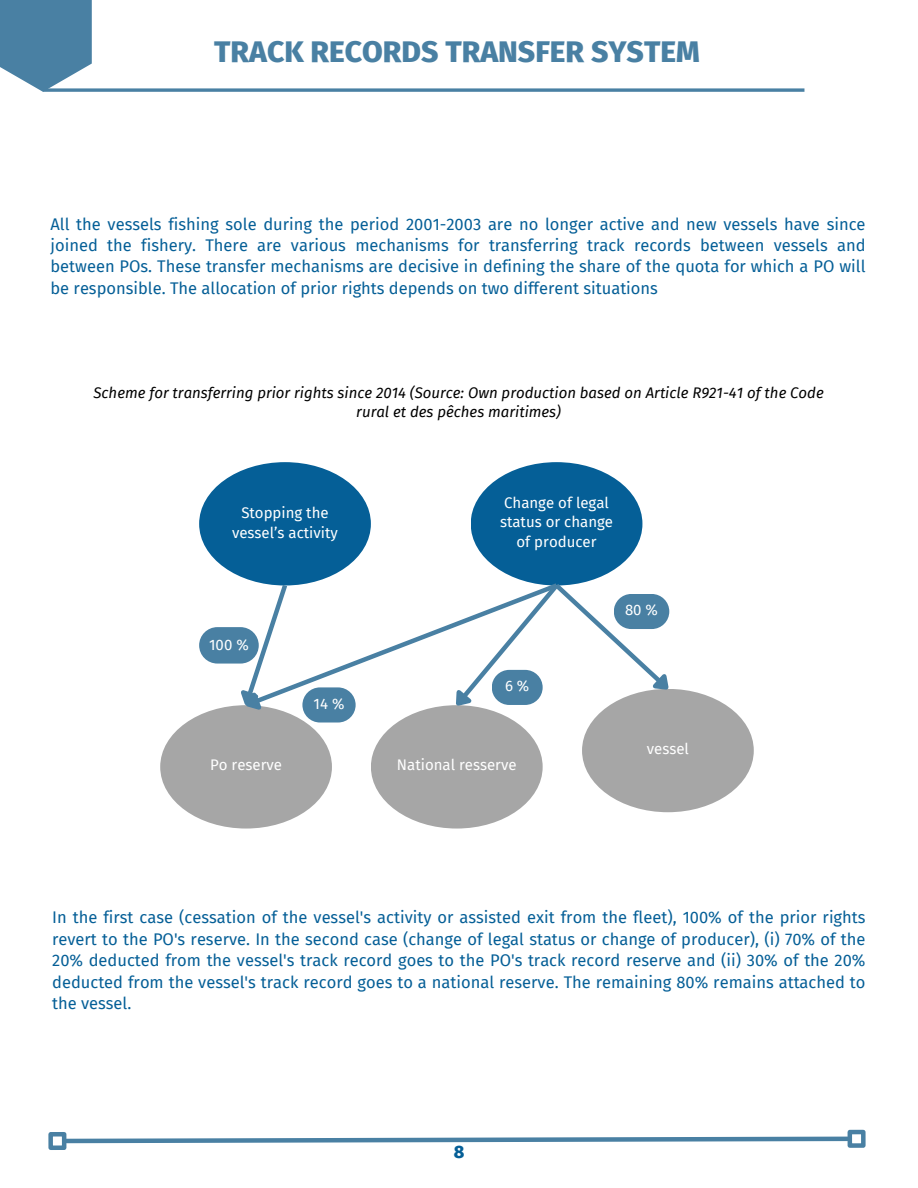
<style>
.page{position:relative;width:918px;height:1188px;background:#fff}
.page>*{position:absolute;margin:0;border:0;box-sizing:border-box;transform-origin:0 0}
.t1{font:800 30px "Fira Sans";color:#4980a3}
.t2{font:800 18px "Fira Sans";color:#055f97}
.t3{font:16.5px/21.3px "Fira Sans";color:#055f97;text-align:justify}
.t4{font:italic 15px/19.2px "Fira Sans";color:#000;text-align:center}
.t5{font:15px/19.2px "Fira Sans";color:#fff;text-align:center}
</style>
<div class="page">
<svg style="left:66px;top:1134px;width:782px;height:11px"></svg>
<div style="left:48px;top:1132px;width:18px;height:18px;border:4px solid #4980a3"></div>
<div style="left:848px;top:1130px;width:18px;height:18px;border:4px solid #4980a3"></div>
<div style="left:0;top:0;width:92px;height:92px;background:#4980a3"></div>
<svg style="left:43px;top:88px;width:761px;height:4px;background:#6493b0"></svg>
<div style="left:199px;top:462px;width:172px;height:124px;background:#055f97;border-radius:50%"></div>
<div style="left:471px;top:462px;width:171px;height:124px;background:#055f97;border-radius:50%"></div>
<div style="left:160px;top:705px;width:172px;height:124px;background:#a6a6a6;border-radius:50%"></div>
<div style="left:371px;top:705px;width:172px;height:124px;background:#a6a6a6;border-radius:50%"></div>
<div style="left:582px;top:689px;width:172px;height:123px;background:#a6a6a6;border-radius:50%"></div>
<div style="left:199px;top:627px;width:60px;height:37px;background:#4980a3;border-radius:18px"></div>
<div style="left:302px;top:687px;width:54px;height:36px;background:#4980a3;border-radius:18px"></div>
<svg style="left:229px;top:579px;width:452px;height:140px"></svg>
<p class="t1" style="left:214px;top:34px;width:487px">TRACK RECORDS TRANSFER SYSTEM</p>
<p class="t3" style="left:50px;top:214px;width:817px">All the vessels fishing sole during the period 2001-2003 are no longer active and new vessels have since joined the fishery. There are various mechanisms for transferring track records between vessels and between POs. These transfer mechanisms are decisive in defining the share of the quota for which a PO will be responsible. The allocation of prior rights depends on two different situations</p>
<p class="t4" style="left:93px;top:383px;width:732px">Scheme for transferring prior rights since 2014 (Source: Own production based on Article R921-41 of the Code rural et des pêches maritimes)</p>
<p class="t5" style="left:232px;top:504px;width:107px">Stopping the vessel’s activity</p>
<p class="t5" style="left:500px;top:494px;width:115px">Change of legal status or change of producer</p>
<p class="t5" style="left:209px;top:635px;width:41px">100 %</p>
<p class="t5" style="left:314px;top:694px;width:32px">14 %</p>
<p class="t5" style="left:505px;top:677px;width:26px">6 %</p>
<p class="t5" style="left:210px;top:756px;width:73px">Po reserve</p>
<p class="t5" style="left:397px;top:756px;width:121px">National resserve</p>
<p class="t5" style="left:625px;top:601px;width:34px">80 %</p>
<p class="t5" style="left:647px;top:740px;width:44px">vessel</p>
<p class="t3" style="left:52px;top:907px;width:815px">In the first case (cessation of the vessel's activity or assisted exit from the fleet), 100% of the prior rights revert to the PO's reserve. In the second case (change of legal status or change of producer), (i) 70% of the 20% deducted from the vessel's track record goes to the PO's track record reserve and (ii) 30% of the 20% deducted from the vessel's track record goes to a national reserve. The remaining 80% remains attached to the vessel.</p>
<p class="t2" style="left:454px;top:1141px;width:12px">8</p>
</div>
